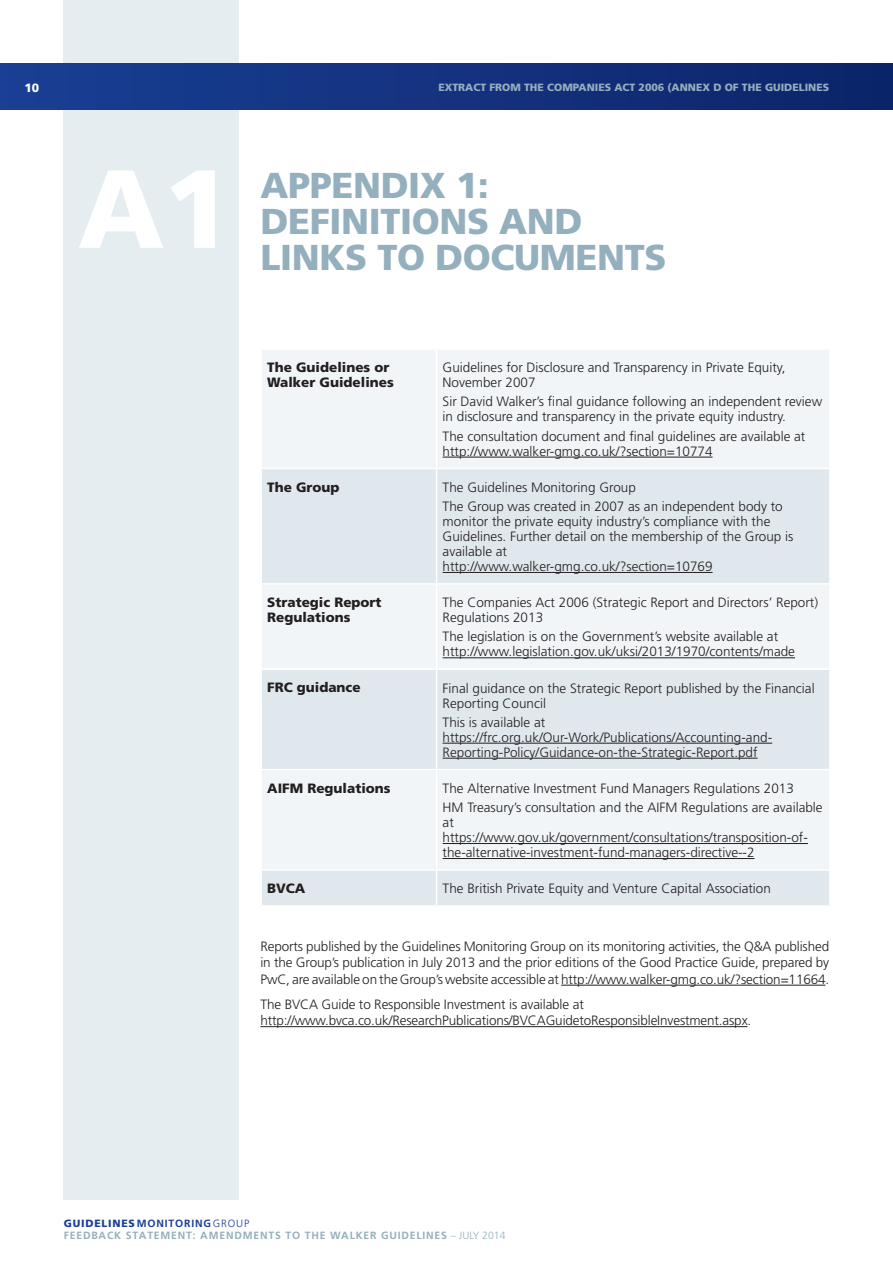
<style>
.page{position:relative;width:893px;height:1263px;background:#fff}
.page>*{position:absolute;margin:0;border:0;box-sizing:border-box;transform-origin:0 0}
.t1{font:900 110.85px "Frutiger";color:#fff}
.t2{font:900 36px/36px "Frutiger";letter-spacing:-.01em;color:#94afbd}
.t3{font:300 13.5px/15px "Frutiger";color:#231f20}
.t4{font:900 13.5px/15px "Frutiger";color:#231f20}
.t5{font:900 12px "Frutiger";color:#fff}
.t6{font:700 10.5px/12px "Frutiger";letter-spacing:.075em;color:#94afbd}
.t7{font:900 10.5px "Frutiger";color:#94afbd}
.s1{font-weight:900;color:#1b3f94}
.s2{color:#1b3f94}
.s3{font-weight:300;color:#1b3f94}
.s4{font-weight:300}
</style>
<div class="page">
<div style="left:64px;top:0;width:175px;height:1199px;background:#e5edf1"></div>
<div style="left:0;top:64px;width:893px;height:45px;background:linear-gradient(to right,#1a3f94,#0d256a)"></div>
<hr style="left:561px;top:985px;width:264px;height:1px;background:#231f20">
<hr style="left:260px;top:1026px;width:487px;height:1px;background:#231f20">
<div style="left:262px;top:350px;width:567px;height:118px;background:#f1f5f7"></div>
<svg style="left:262px;top:469px;width:567px;height:436px;fill:#e1e8ed"></svg>
<hr style="left:436px;top:350px;width:1px;height:118px;background:#fff">
<hr style="left:436px;top:469px;width:1px;height:114px;background:#fff">
<hr style="left:260px;top:583px;width:177px;height:2px;background:#fff">
<hr style="left:437px;top:583px;width:394px;height:2px;background:#fff">
<hr style="left:436px;top:585px;width:1px;height:83px;background:#fff">
<hr style="left:260px;top:668px;width:177px;height:2px;background:#fff">
<hr style="left:437px;top:668px;width:394px;height:2px;background:#fff">
<hr style="left:436px;top:670px;width:1px;height:99px;background:#fff">
<hr style="left:260px;top:769px;width:177px;height:1px;background:#fff">
<hr style="left:437px;top:769px;width:394px;height:1px;background:#fff">
<hr style="left:436px;top:770px;width:1px;height:99px;background:#fff">
<hr style="left:260px;top:869px;width:177px;height:2px;background:#fff">
<hr style="left:437px;top:869px;width:394px;height:2px;background:#fff">
<hr style="left:436px;top:871px;width:1px;height:34px;background:#fff">
<hr style="left:443px;top:457px;width:270px;height:1px;background:#231f20">
<hr style="left:443px;top:572px;width:270px;height:1px;background:#231f20">
<hr style="left:443px;top:657px;width:352px;height:1px;background:#231f20">
<hr style="left:443px;top:743px;width:329px;height:1px;background:#231f20">
<hr style="left:443px;top:758px;width:315px;height:1px;background:#231f20">
<hr style="left:443px;top:843px;width:365px;height:1px;background:#231f20">
<hr style="left:443px;top:858px;width:312px;height:1px;background:#231f20">
<p class="t5" style="left:25px;top:80px;width:16px">10</p>
<p class="t7" style="left:438px;top:81px;width:392px">EXTRACT FROM THE COMPANIES ACT 2006 (ANNEX D OF THE GUIDELINES</p>
<h1 class="t1" style="left:78px;top:142px;width:155px">A1</h1>
<h2 class="t2" style="left:260px;top:167px;width:408px">APPENDIX 1:<br>DEFINITIONS AND<br>LINKS TO DOCUMENTS</h2>
<p class="t4" style="left:267px;top:360px;width:128px">The Guidelines or<br>Walker Guidelines</p>
<p class="t3" style="left:443px;top:360px;width:344px">Guidelines for Disclosure and Transparency in Private Equity,<br>November 2007</p>
<p class="t3" style="left:443px;top:394px;width:381px">Sir David Walker’s final guidance following an independent review in disclosure and transparency in the private equity industry.</p>
<p class="t3" style="left:443px;top:428px;width:364px">The consultation document and final guidelines are available at http://www.walker-gmg.co.uk/?section=10774</p>
<p class="t4" style="left:267px;top:479px;width:74px">The Group</p>
<p class="t3" style="left:443px;top:477px;width:342px;line-height:19.2px">The Guidelines Monitoring Group<br>The Group was created in 2007 as an independent body to</p>
<p class="t3" style="left:443px;top:514px;width:352px">monitor the private equity industry’s compliance with the Guidelines. Further detail on the membership of the Group is available at<br>http://www.walker-gmg.co.uk/?section=10769</p>
<p class="t4" style="left:267px;top:595px;width:116px">Strategic Report<br>Regulations</p>
<p class="t3" style="left:443px;top:595px;width:377px">The Companies Act 2006 (Strategic Report and Directors’ Report)<br>Regulations 2013</p>
<p class="t3" style="left:443px;top:629px;width:354px">The legislation is on the Government’s website available at http://www.legislation.gov.uk/uksi/2013/1970/contents/made</p>
<p class="t4" style="left:267px;top:680px;width:95px">FRC guidance</p>
<p class="t3" style="left:443px;top:680px;width:374px">Final guidance on the Strategic Report published by the Financial<br>Reporting Council</p>
<p class="t3" style="left:443px;top:715px;width:331px">This is available at https://frc.org.uk/Our-Work/Publications/Accounting-and-<br>Reporting-Policy/Guidance-on-the-Strategic-Report.pdf</p>
<p class="t4" style="left:267px;top:780px;width:125px">AIFM Regulations</p>
<p class="t3" style="left:443px;top:779px;width:382px;line-height:19.2px">The Alternative Investment Fund Managers Regulations 2013<br>HM Treasury’s consultation and the AIFM Regulations are available</p>
<p class="t3" style="left:443px;top:815px;width:367px">at https://www.gov.uk/government/consultations/transposition-of&shy;the-alternative-investment-fund-managers-directive--2</p>
<p class="t4" style="left:267px;top:881px;width:40px">BVCA</p>
<p class="t3" style="left:443px;top:881px;width:330px">The British Private Equity and Venture Capital Association</p>
<p class="t3" style="left:260px;top:938px;width:570px;line-height:16.5px;text-align:justify">Reports published by the Guidelines Monitoring Group on its monitoring activities, the Q&amp;A published in the Group’s publication in July 2013 and the prior editions of the Good Practice Guide, prepared by PwC, are available on the Group’s website accessible at http://www.walker-gmg.co.uk/?section=11664.</p>
<p class="t3" style="left:260px;top:996px;width:492px;line-height:16.5px">The BVCA Guide to Responsible Investment is available at http://www.bvca.co.uk/ResearchPublications/BVCAGuidetoResponsibleInvestment.aspx.</p>
<p class="t6" style="left:64px;top:1217px;width:443px"><span class="s1">GUIDELINES</span><span class="s2">MONITORING</span><span class="s3">GROUP<br></span>FEEDBACK STATEMENT: AMENDMENTS TO THE WALKER GUIDELINES <span class="s4">– JULY 2014</span></p>
</div>
